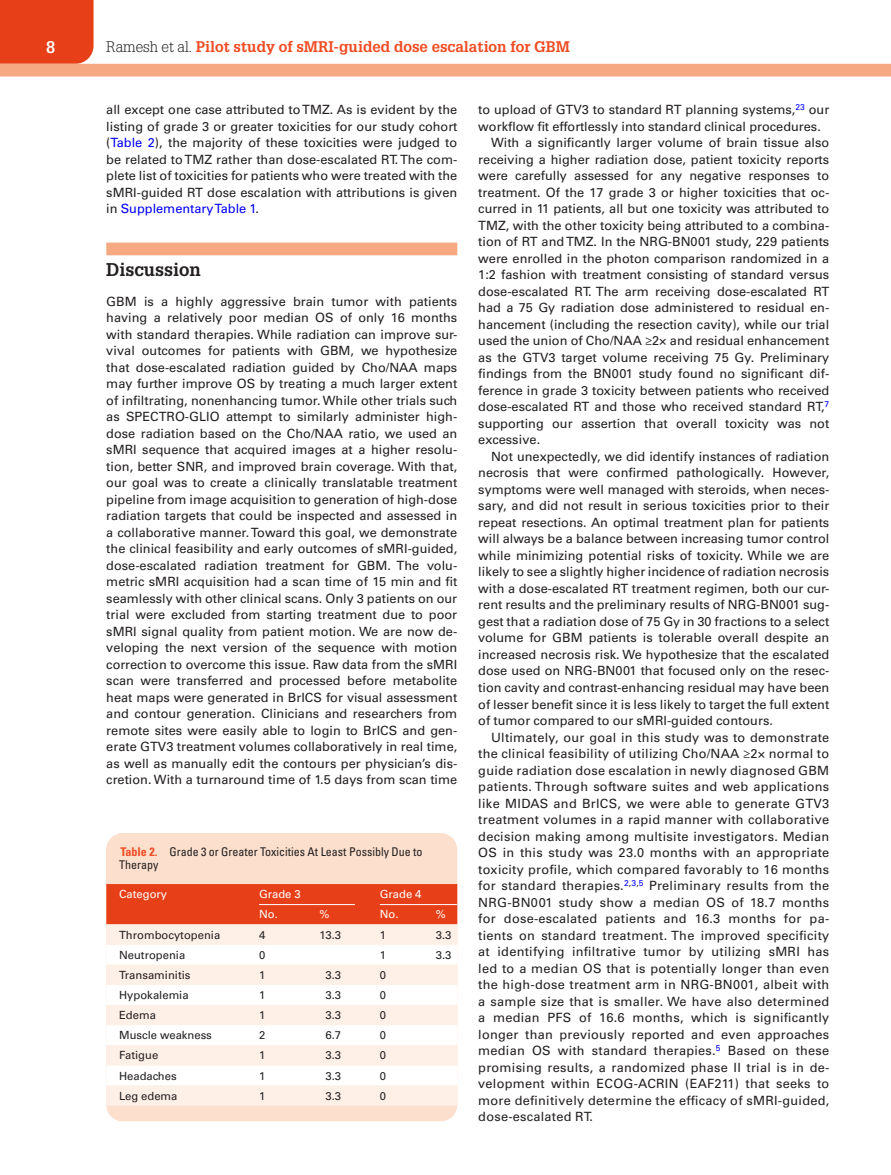
<style>
.page{position:relative;width:891px;height:1175px;background:#fff}
.page>*{position:absolute;margin:0;border:0;box-sizing:border-box;transform-origin:0 0}
.HeadA{font:700 18px "Glypha LT Std";color:#231f20}
.t1{font:700 16.5px "Glypha LT Std";color:#fff}
.t2{font:15px "Glypha LT Std Bold 2";color:#f04b22}
.TextInd{font:12.75px/16.5px "Univers LT Std";color:#231f20;text-align:justify}
.Text{font:12.75px/16.5px "Univers LT Std";color:#231f20;text-align:justify}
.TabTitle{font:condensed 12px/13.5px "Univers LT Std";color:#231f20}
.TabBody{font:11.25px "Univers LT Std";color:#231f20}
.TabBody1{font:11.25px "Univers LT Std";color:#231f20}
.TableHeader{font:11.25px "Univers LT Std";color:#fff}
.TabBody2{font:11.25px "Univers LT Std";color:#231f20}
.TableHeader_L{font:11.25px "Univers LT Std";color:#fff}
.s1{font-family:"Glypha LT Std";font-weight:300;color:#231f20}
.s2{color:#00f}
.s3{font-weight:700;color:#f04b22}
</style>
<div class="page">
<div style="left:0;top:0;width:94px;height:64px;background:#e73f18"></div>
<div style="left:0;top:64px;width:891px;height:12px;background:#f5a882"></div>
<div style="left:106px;top:242px;width:351px;height:13px;background:#f5a882"></div>
<div style="left:106px;top:833px;width:351px;height:288px;background:#fcdfcd;border-radius:16px"></div>
<div style="left:106px;top:884px;width:351px;height:40px;background:#e73f18"></div>
<div style="left:106px;top:924px;width:351px;height:181px;background:#fef0e7"></div>
<svg style="left:106px;top:944px;width:351px;height:141px;background:#fef8f4"></svg>
<hr style="left:259px;top:904px;width:96px;height:1px;background:#fff">
<hr style="left:380px;top:904px;width:77px;height:1px;background:#fff">
<p class="t1" style="left:46px;top:37px;width:11px">8</p>
<p class="t2" style="left:106px;top:37px;width:465px"><span class="s1">Ramesh et al.</span> Pilot study of sMRI-guided dose escalation for GBM</p>
<p class="Text" style="left:106px;top:102px;width:353px">all except one case attributed to TMZ. As is evident by the listing of grade 3 or greater toxicities for our study cohort (<span class="s2">Table 2</span>), the majority of these toxicities were judged to be related to TMZ rather than dose-escalated RT. The com&shy;plete list of toxicities for patients who were treated with the sMRI-guided RT dose escalation with attributions is given in <span class="s2">Supplementary Table 1</span>.</p>
<h2 class="HeadA" style="left:106px;top:259px;width:96px">Discussion</h2>
<p class="Text" style="left:106px;top:293px;width:353px">GBM is a highly aggressive brain tumor with patients having a relatively poor median OS of only 16 months with standard therapies. While radiation can improve sur&shy;vival outcomes for patients with GBM, we hypothesize that dose-escalated radiation guided by Cho/NAA maps may further improve OS by treating a much larger extent of infiltrating, nonenhancing tumor. While other trials such as SPECTRO-GLIO attempt to similarly administer high&shy;dose radiation based on the Cho/NAA ratio, we used an sMRI sequence that acquired images at a higher resolu&shy;tion, better SNR, and improved brain coverage. With that, our goal was to create a clinically translatable treatment pipeline from image acquisition to generation of high-dose radiation targets that could be inspected and assessed in a collaborative manner. Toward this goal, we demonstrate the clinical feasibility and early outcomes of sMRI-guided, dose-escalated radiation treatment for GBM. The volu&shy;metric sMRI acquisition had a scan time of 15 min and fit seamlessly with other clinical scans. Only 3 patients on our trial were excluded from starting treatment due to poor sMRI signal quality from patient motion. We are now de&shy;veloping the next version of the sequence with motion correction to overcome this issue. Raw data from the sMRI scan were transferred and processed before metabolite heat maps were generated in BrICS for visual assessment and contour generation. Clinicians and researchers from remote sites were easily able to login to BrICS and gen&shy;erate GTV3 treatment volumes collaboratively in real time, as well as manually edit the contours per physician’s dis&shy;cretion. With a turnaround time of 1.5 days from scan time</p>
<p class="TabTitle" style="left:119px;top:844px;width:305px"><span class="s3">Table 2.</span> Grade 3 or Greater Toxicities At Least Possibly Due to<br>Therapy</p>
<p class="TableHeader" style="left:119px;top:887px;width:50px">Category</p>
<p class="TableHeader_L" style="left:259px;top:887px;width:43px">Grade 3</p>
<p class="TableHeader_L" style="left:380px;top:887px;width:43px">Grade 4</p>
<p class="TableHeader" style="left:259px;top:907px;width:20px">No.</p>
<p class="TableHeader" style="left:319px;top:907px;width:12px">%</p>
<p class="TableHeader" style="left:380px;top:907px;width:20px">No.</p>
<p class="TableHeader" style="left:436px;top:907px;width:12px">%</p>
<p class="TabBody1" style="left:119px;top:927px;width:103px">Thrombocytopenia</p>
<p class="TabBody1" style="left:259px;top:927px;width:8px">4</p>
<p class="TabBody1" style="left:319px;top:927px;width:23px">13.3</p>
<p class="TabBody1" style="left:380px;top:927px;width:8px">1</p>
<p class="TabBody1" style="left:436px;top:927px;width:17px">3.3</p>
<p class="TabBody" style="left:119px;top:948px;width:68px">Neutropenia</p>
<p class="TabBody" style="left:259px;top:948px;width:8px">0</p>
<p class="TabBody" style="left:380px;top:948px;width:8px">1</p>
<p class="TabBody" style="left:436px;top:948px;width:17px">3.3</p>
<p class="TabBody" style="left:119px;top:968px;width:73px">Transaminitis</p>
<p class="TabBody" style="left:259px;top:968px;width:8px">1</p>
<p class="TabBody" style="left:325px;top:968px;width:17px">3.3</p>
<p class="TabBody" style="left:380px;top:968px;width:8px">0</p>
<p class="TabBody" style="left:119px;top:988px;width:71px">Hypokalemia</p>
<p class="TabBody" style="left:259px;top:988px;width:8px">1</p>
<p class="TabBody" style="left:326px;top:988px;width:17px">3.3</p>
<p class="TabBody" style="left:380px;top:988px;width:8px">0</p>
<p class="TabBody" style="left:119px;top:1008px;width:38px">Edema</p>
<p class="TabBody" style="left:259px;top:1008px;width:8px">1</p>
<p class="TabBody" style="left:326px;top:1008px;width:17px">3.3</p>
<p class="TabBody" style="left:380px;top:1008px;width:8px">0</p>
<p class="TabBody" style="left:119px;top:1028px;width:94px">Muscle weakness</p>
<p class="TabBody" style="left:259px;top:1028px;width:8px">2</p>
<p class="TabBody" style="left:326px;top:1028px;width:17px">6.7</p>
<p class="TabBody" style="left:380px;top:1028px;width:8px">0</p>
<p class="TabBody" style="left:119px;top:1048px;width:41px">Fatigue</p>
<p class="TabBody" style="left:259px;top:1048px;width:8px">1</p>
<p class="TabBody" style="left:326px;top:1048px;width:17px">3.3</p>
<p class="TabBody" style="left:380px;top:1048px;width:8px">0</p>
<p class="TabBody" style="left:119px;top:1069px;width:59px">Headaches</p>
<p class="TabBody" style="left:259px;top:1069px;width:8px">1</p>
<p class="TabBody" style="left:326px;top:1069px;width:17px">3.3</p>
<p class="TabBody" style="left:380px;top:1069px;width:8px">0</p>
<p class="TabBody2" style="left:119px;top:1089px;width:60px">Leg edema</p>
<p class="TabBody2" style="left:259px;top:1089px;width:8px">1</p>
<p class="TabBody2" style="left:326px;top:1089px;width:17px">3.3</p>
<p class="TabBody2" style="left:380px;top:1089px;width:8px">0</p>
<p class="Text" style="left:478px;top:101px;width:353px">to upload of GTV3 to standard RT planning systems,<sup>23</sup> our workflow fit effortlessly into standard clinical procedures.</p>
<p class="TextInd" style="left:478px;top:135px;width:353px;text-indent:13px">With a significantly larger volume of brain tissue also receiving a higher radiation dose, patient toxicity reports were carefully assessed for any negative responses to treatment. Of the 17 grade 3 or higher toxicities that oc&shy;curred in 11 patients, all but one toxicity was attributed to TMZ, with the other toxicity being attributed to a combina&shy;tion of RT and TMZ. In the NRG-BN001 study, 229 patients were enrolled in the photon comparison randomized in a 1:2 fashion with treatment consisting of standard versus dose-escalated RT. The arm receiving dose-escalated RT had a 75 Gy radiation dose administered to residual en&shy;hancement (including the resection cavity), while our trial used the union of Cho/NAA ≥2× and residual enhancement as the GTV3 target volume receiving 75 Gy. Preliminary findings from the BN001 study found no significant dif&shy;ference in grade 3 toxicity between patients who received dose-escalated RT and those who received standard RT,<sup>7 </sup>supporting our assertion that overall toxicity was not excessive.</p>
<p class="TextInd" style="left:478px;top:448px;width:353px;text-indent:13px">Not unexpectedly, we did identify instances of radiation necrosis that were confirmed pathologically. However, symptoms were well managed with steroids, when neces&shy;sary, and did not result in serious toxicities prior to their repeat resections. An optimal treatment plan for patients will always be a balance between increasing tumor control while minimizing potential risks of toxicity. While we are likely to see a slightly higher incidence of radiation necrosis with a dose-escalated RT treatment regimen, both our cur&shy;rent results and the preliminary results of NRG-BN001 sug&shy;gest that a radiation dose of 75 Gy in 30 fractions to a select volume for GBM patients is tolerable overall despite an increased necrosis risk. We hypothesize that the escalated dose used on NRG-BN001 that focused only on the resec&shy;tion cavity and contrast-enhancing residual may have been of lesser benefit since it is less likely to target the full extent of tumor compared to our sMRI-guided contours.</p>
<p class="TextInd" style="left:478px;top:729px;width:353px;text-indent:13px">Ultimately, our goal in this study was to demonstrate the clinical feasibility of utilizing Cho/NAA ≥2× normal to guide radiation dose escalation in newly diagnosed GBM patients. Through software suites and web applications like MIDAS and BrICS, we were able to generate GTV3 treatment volumes in a rapid manner with collaborative decision making among multisite investigators. Median OS in this study was 23.0 months with an appropriate toxicity profile, which compared favorably to 16 months for standard therapies.<sup>2</sup><sup>,</sup><sup>3</sup><sup>,</sup><sup>5</sup> Preliminary results from the NRG-BN001 study show a median OS of 18.7 months for dose-escalated patients and 16.3 months for pa&shy;tients on standard treatment. The improved specificity at identifying infiltrative tumor by utilizing sMRI has led to a median OS that is potentially longer than even the high-dose treatment arm in NRG-BN001, albeit with a sample size that is smaller. We have also determined a median PFS of 16.6 months, which is significantly longer than previously reported and even approaches median OS with standard therapies.<sup>5</sup> Based on these promising results, a randomized phase II trial is in de&shy;velopment within ECOG-ACRIN (EAF211) that seeks to more definitively determine the efficacy of sMRI-guided, dose-escalated RT.</p>
</div>
